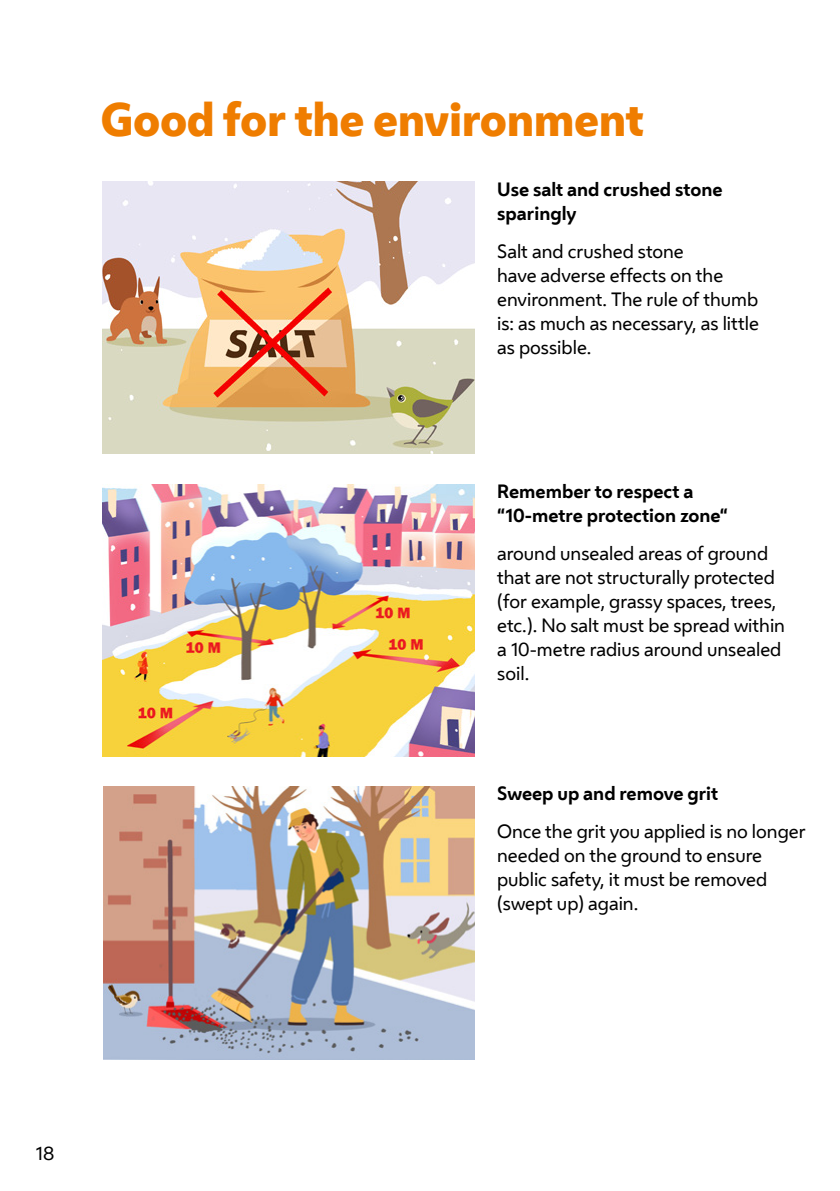
<style>
.page{position:relative;width:840px;height:1191px;background:#fff}
.page>*{position:absolute;margin:0;border:0;box-sizing:border-box;transform-origin:0 0}
.t1{font:800 44px "Wiener Melange";letter-spacing:-.01em;color:#ef7d00}
.t2{font:18px/24px "Wiener Melange";color:#000}
.t3{font:700 18px/24px "Wiener Melange";color:#000}
</style>
<div class="page">
<img style="left:102px;top:484px;width:372px;height:272px">
<img style="left:102px;top:181px;width:372px;height:273px">
<img style="left:103px;top:787px;width:371px;height:272px">
<p class="t1" style="left:101px;top:89px;width:544px">Good for the environment</p>
<p class="t3" style="left:497px;top:177px;width:227px">Use salt and crushed stone sparingly</p>
<p class="t2" style="left:497px;top:239px;width:263px">Salt and crushed stone<br>have adverse effects on the environment. The rule of thumb is: as much as necessary, as little as possible.</p>
<p class="t3" style="left:497px;top:479px;width:232px">Remember to respect a “10-metre protection zone“</p>
<p class="t2" style="left:497px;top:541px;width:289px">around unsealed areas of ground that are not structurally protected (for example, grassy spaces, trees, etc.). No salt must be spread within a 10-metre radius around unsealed soil.</p>
<p class="t3" style="left:497px;top:781px;width:222px">Sweep up and remove grit</p>
<p class="t2" style="left:497px;top:819px;width:310px">Once the grit you applied is no longer needed on the ground to ensure public safety, it must be removed (swept up) again.</p>
<p class="t2" style="left:35px;top:1141px;width:20px">18</p>
</div>
